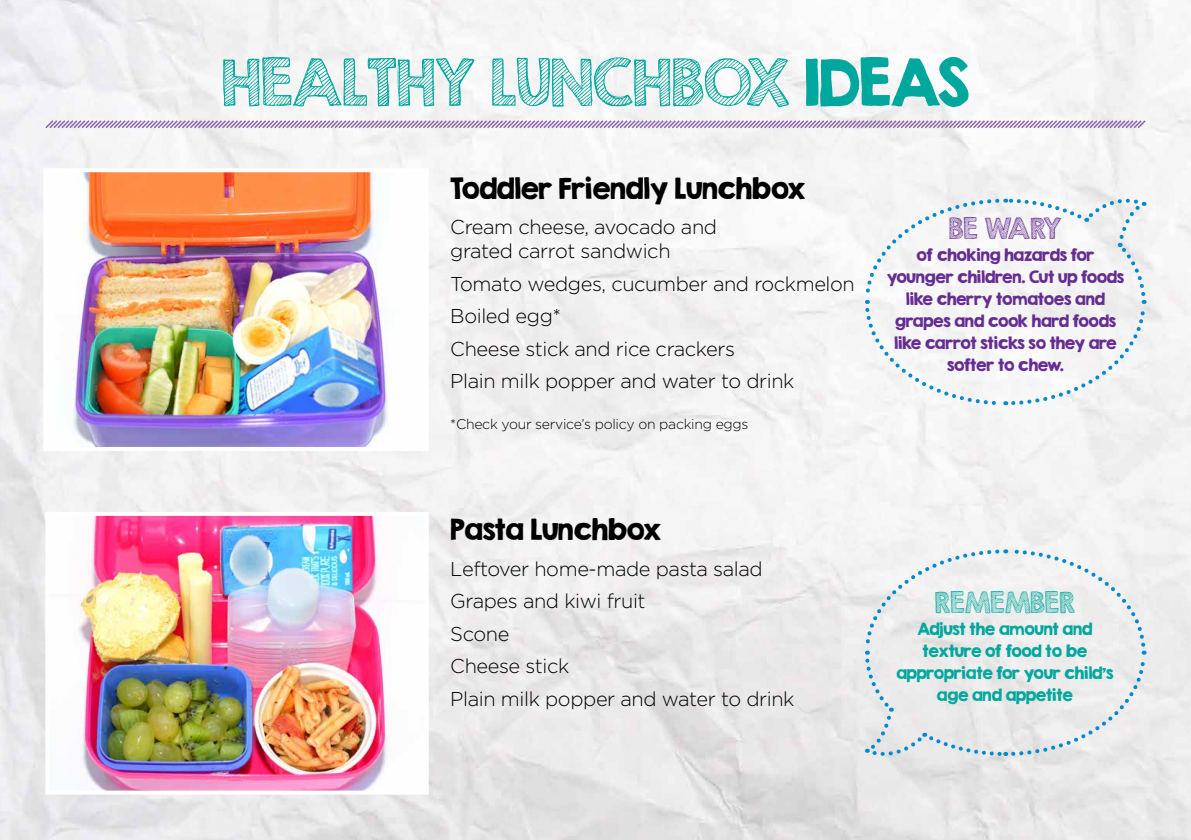
<style>
.page{position:relative;width:1191px;height:840px;background:#fff}
.page>*{position:absolute;margin:0;border:0;box-sizing:border-box;transform-origin:0 0}
.t1{font:58px "KG Second Chances Sketch";letter-spacing:-.03em;color:#00a79d}
.t2{font:26px "KG Second Chances Solid";letter-spacing:-.02em;color:#000}
.t3{font:26px "KG Second Chances Sketch";letter-spacing:-.02em;color:#00a79d}
.t4{font:26px "KG Second Chances Sketch";letter-spacing:-.065em;color:#662d91}
.t5{font:300 20px/32.4px "Gotham";letter-spacing:-.02em;color:#000}
.t6{font:15px/22px "KG Second Chances Solid";letter-spacing:-.02em;color:#662d91;text-align:center}
.t7{font:15px/22px "KG Second Chances Solid";letter-spacing:-.02em;color:#00a79d;text-align:center}
.t8{font:300 14px "Gotham";letter-spacing:-.02em;color:#000}
.s1{font-family:"KG Second Chances Solid"}
</style>
<div class="page">
<img style="left:55px;top:173px;width:345px;height:272px">
<div style="left:43px;top:168px;width:386px;height:282px;border:4px solid #fff"></div>
<img style="left:50px;top:516px;width:374px;height:273px">
<div style="left:45px;top:511px;width:384px;height:283px;border:4px solid #fff"></div>
<svg style="left:863px;top:196px;width:284px;height:211px"></svg>
<svg style="left:863px;top:547px;width:284px;height:210px"></svg>
<svg style="left:44px;top:119px;width:1103px;height:11px"></svg>
<h1 class="t1" style="left:221px;top:45px;width:749px">HEALTHY LUNCHBOX <span class="s1">IDEAS</span></h1>
<h2 class="t2" style="left:450px;top:171px;width:356px">Toddler Friendly Lunchbox</h2>
<p class="t5" style="left:450px;top:214px;width:268px;line-height:24px">Cream cheese, avocado and grated carrot sandwich</p>
<p class="t5" style="left:450px;top:267px;width:406px">Tomato wedges, cucumber and rockmelon<br>Boiled egg*<br>Cheese stick and rice crackers<br>Plain milk popper and water to drink</p>
<p class="t8" style="left:450px;top:416px;width:300px">*Check your service’s policy on packing eggs</p>
<h2 class="t4" style="left:949px;top:212px;width:115px">BE WARY</h2>
<p class="t6" style="left:886px;top:244px;width:239px">of choking hazards for younger children. Cut up foods like cherry tomatoes and grapes and cook hard foods like carrot sticks so they are softer to chew.</p>
<h2 class="t2" style="left:450px;top:513px;width:212px">Pasta Lunchbox</h2>
<p class="t5" style="left:450px;top:552px;width:345px">Leftover home-made pasta salad<br>Grapes and kiwi fruit<br>Scone<br>Cheese stick<br>Plain milk popper and water to drink</p>
<h2 class="t3" style="left:934px;top:585px;width:142px">REMEMBER</h2>
<p class="t7" style="left:896px;top:617px;width:219px">Adjust the amount and texture of food to be appropriate for your child’s age and appetite</p>
</div>
